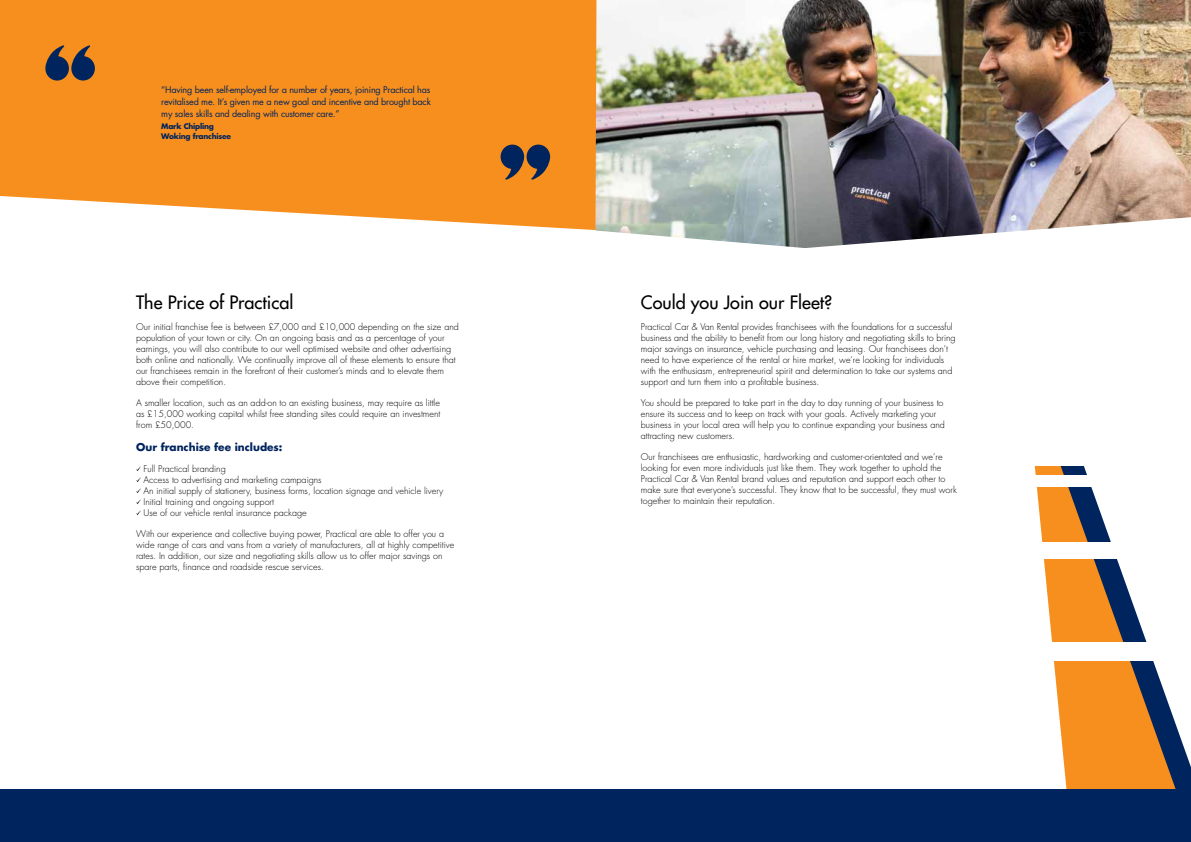
<style>
.page{position:relative;width:1191px;height:842px;background:#fff}
.page>*{position:absolute;margin:0;border:0;box-sizing:border-box;transform-origin:0 0}
.t1{font:18px "Futura";color:#000}
.t2{font:700 10.5px "Futura Std";color:#00245d}
.t3{font:300 9px/11px "Futura Std";color:#000}
.t4{font:9px/12px "Futura";letter-spacing:-.02em;color:#00245d;text-align:justify}
.t5{font:700 7.5px/10px "Futura";letter-spacing:-.03em;color:#00245d}
</style>
<div class="page">
<svg style="left:1034px;top:466px;width:53px;height:9px"></svg>
<svg style="left:1036px;top:487px;width:75px;height:55px"></svg>
<svg style="left:1044px;top:559px;width:102px;height:83px"></svg>
<svg style="left:1053px;top:661px;width:138px;height:129px"></svg>
<svg style="left:0;top:0;width:595px;height:230px;background:#f7972f"></svg>
<img style="left:595px;top:0;width:596px;height:248px">
<svg style="left:45px;top:45px;width:50px;height:36px;background:#654f42"></svg>
<div style="left:0;top:790px;width:1191px;height:52px;background:#00245d"></div>
<svg style="left:500px;top:145px;width:50px;height:35px;background:#614e43"></svg>
<p class="t4" style="left:161px;top:83px;width:271px">“Having been self-employed for a number of years, joining Practical has revitalised me. It’s given me a new goal and incentive and brought back my sales skills and dealing with customer care.”</p>
<p class="t5" style="left:161px;top:121px;width:71px">Mark Chipling<br>Woking franchisee</p>
<h1 class="t1" style="left:136px;top:291px;width:159px">The Price of Practical</h1>
<p class="t3" style="left:136px;top:322px;width:324px">Our initial franchise fee is between £7,000 and £10,000 depending on the size and population of your town or city. On an ongoing basis and as a percentage of your earnings, you will also contribute to our well optimised website and other advertising both online and nationally. We continually improve all of these elements to ensure that our franchisees remain in the forefront of their customer’s minds and to elevate them above their competition.</p>
<p class="t3" style="left:136px;top:398px;width:306px;text-align:justify">A smaller location, such as an add-on to an existing business, may require as little as £15,000 working capital whilst free standing sites could require an investment from £50,000.</p>
<p class="t2" style="left:136px;top:440px;width:148px">Our franchise fee includes:</p>
<p class="t3" style="left:143px;top:464px;width:301px">Full Practical branding<br>Access to advertising and marketing campaigns<br>An initial supply of stationery, business forms, location signage and vehicle livery Initial training and ongoing support<br>Use of our vehicle rental insurance package</p>
<p class="t3" style="left:136px;top:529px;width:320px">With our experience and collective buying power, Practical are able to offer you a wide range of cars and vans from a variety of manufacturers, all at highly competitive rates. In addition, our size and negotiating skills allow us to offer major savings on spare parts, finance and roadside rescue services.</p>
<h1 class="t1" style="left:641px;top:291px;width:193px">Could you Join our Fleet?</h1>
<p class="t3" style="left:641px;top:322px;width:316px">Practical Car &amp; Van Rental provides franchisees with the foundations for a successful business and the ability to benefit from our long history and negotiating skills to bring major savings on insurance, vehicle purchasing and leasing. Our franchisees don’t need to have experience of the rental or hire market, we’re looking for individuals with the enthusiasm, entrepreneurial spirit and determination to take our systems and support and turn them into a profitable business.</p>
<p class="t3" style="left:641px;top:398px;width:305px">You should be prepared to take part in the day to day running of your business to ensure its success and to keep on track with your goals. Actively marketing your business in your local area will help you to continue expanding your business and attracting new customers.</p>
<p class="t3" style="left:641px;top:452px;width:317px">Our franchisees are enthusiastic, hardworking and customer-orientated and we’re looking for even more individuals just like them. They work together to uphold the Practical Car &amp; Van Rental brand values and reputation and support each other to make sure that everyone’s successful. They know that to be successful, they must work together to maintain their reputation.</p>
</div>
